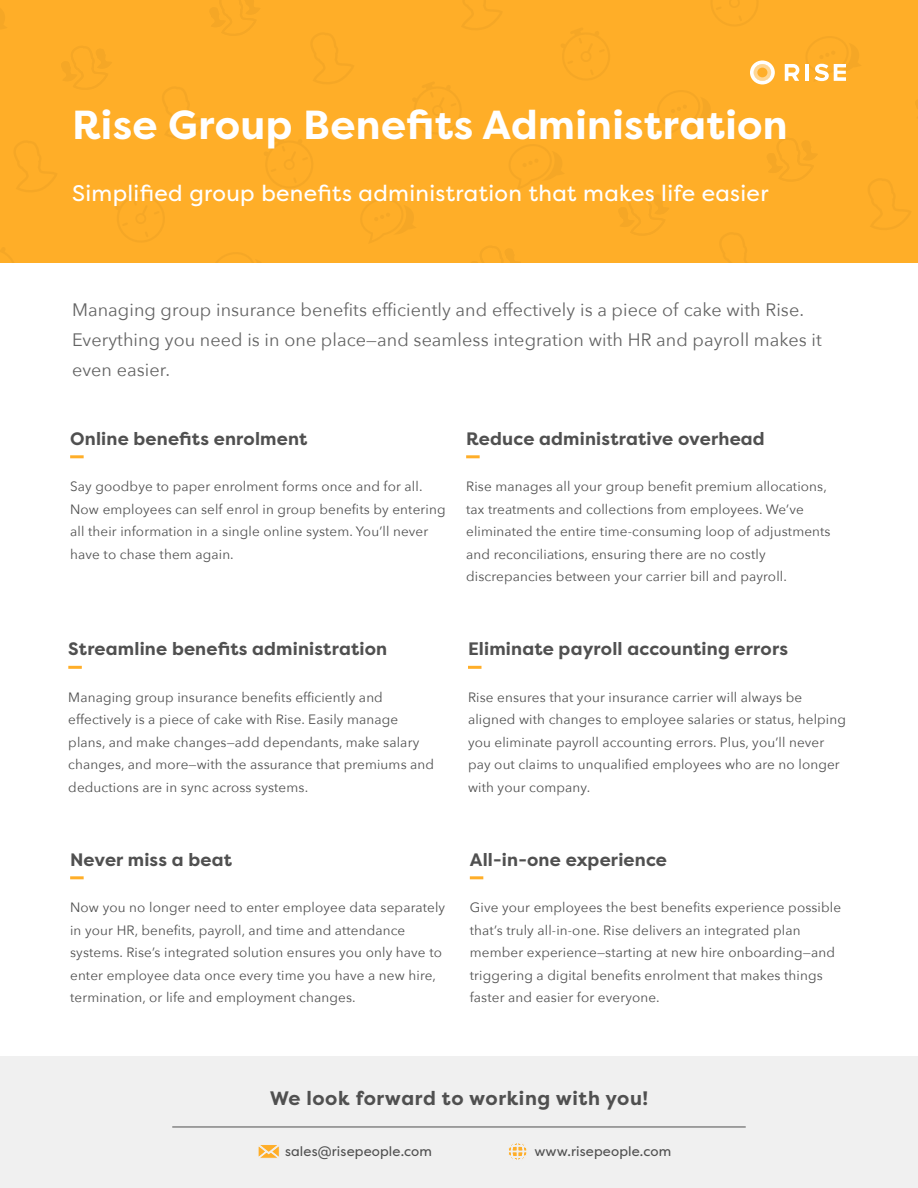
<style>
.page{position:relative;width:918px;height:1188px;background:#fff}
.page>*{position:absolute;margin:0;border:0;box-sizing:border-box;transform-origin:0 0}
.t1{font:700 40.5px "Filson Pro";letter-spacing:.01em;color:#fff}
.t2{font:22.5px "Filson Pro";letter-spacing:.015em;color:#fff}
.t3{font:700 19.5px "Filson Pro";letter-spacing:.03em;color:#505050}
.t4{font:18px/30px "Avenir Next";letter-spacing:.005em;color:#646464}
.t5{font:700 18px "Filson Pro";letter-spacing:.01em;color:#505050}
.t6{font:13.5px/22.5px "Avenir Next";letter-spacing:.01em;color:#505050}
.t7{font:13.5px "Filson Pro";letter-spacing:.01em;color:#505050}
</style>
<div class="page">
<div style="left:0;top:1056px;width:918px;height:132px;background:#f0f0f0"></div>
<svg style="left:508px;top:1143px;width:19px;height:17px"></svg>
<svg style="left:258px;top:1145px;width:22px;height:14px"></svg>
<hr style="left:172px;top:1127px;width:574px;height:1px;background:#505050">
<div style="left:0;top:0;width:918px;height:262px;background:#ffae28"></div>
<svg style="left:805px;top:63px;width:41px;height:19px"></svg>
<svg style="left:785px;top:64px;width:14px;height:17px"></svg>
<svg style="left:750px;top:60px;width:25px;height:24px"></svg>
<hr style="left:70px;top:455px;width:14px;height:3px;background:#ffae28">
<hr style="left:68px;top:666px;width:14px;height:3px;background:#ffae28">
<hr style="left:70px;top:876px;width:14px;height:3px;background:#ffae28">
<hr style="left:468px;top:666px;width:14px;height:3px;background:#ffae28">
<hr style="left:466px;top:455px;width:14px;height:3px;background:#ffae28">
<svg style="left:470px;top:876px;width:13px;height:3px"></svg>
<h1 class="t1" style="left:72px;top:100px;width:717px">Rise Group Benefits Administration</h1>
<h2 class="t2" style="left:72px;top:178px;width:698px">Simplified group benefits administration that makes life easier</h2>
<h3 class="t4" style="left:72px;top:294px;width:751px">Managing group insurance benefits efficiently and effectively is a piece of cake with Rise.<br>Everything you need is in one place—and seamless integration with HR and payroll makes it even easier.</h3>
<h3 class="t5" style="left:70px;top:427px;width:239px">Online benefits enrolment</h3>
<p class="t6" style="left:70px;top:475px;width:377px">Say goodbye to paper enrolment forms once and for all.<br>Now employees can self enrol in group benefits by entering all their information in a single online system. You’ll never have to chase them again.</p>
<h3 class="t5" style="left:466px;top:427px;width:300px">Reduce administrative overhead</h3>
<p class="t6" style="left:466px;top:475px;width:366px">Rise manages all your group benefit premium allocations, tax treatments and collections from employees. We’ve eliminated the entire time-consuming loop of adjustments and reconciliations, ensuring there are no costly discrepancies between your carrier bill and payroll.</p>
<h3 class="t5" style="left:68px;top:637px;width:320px">Streamline benefits administration</h3>
<p class="t6" style="left:68px;top:685px;width:367px">Managing group insurance benefits efficiently and effectively is a piece of cake with Rise. Easily manage plans, and make changes—add dependants, make salary changes, and more—with the assurance that premiums and deductions are in sync across systems.</p>
<h3 class="t5" style="left:468px;top:637px;width:322px">Eliminate payroll accounting errors</h3>
<p class="t6" style="left:468px;top:685px;width:380px">Rise ensures that your insurance carrier will always be aligned with changes to employee salaries or status, helping you eliminate payroll accounting errors. Plus, you’ll never pay out claims to unqualified employees who are no longer with your company.</p>
<h3 class="t5" style="left:70px;top:848px;width:163px">Never miss a beat</h3>
<p class="t6" style="left:70px;top:896px;width:376px">Now you no longer need to enter employee data separately in your HR, benefits, payroll, and time and attendance systems. Rise’s integrated solution ensures you only have to enter employee data once every time you have a new hire, termination, or life and employment changes.</p>
<h3 class="t5" style="left:470px;top:848px;width:199px">All-in-one experience</h3>
<p class="t6" style="left:470px;top:896px;width:373px">Give your employees the best benefits experience possible that’s truly all-in-one. Rise delivers an integrated plan member experience—starting at new hire onboarding—and triggering a digital benefits enrolment that makes things faster and easier for everyone.</p>
<h3 class="t3" style="left:270px;top:1086px;width:380px">We look forward to working with you!</h3>
<p class="t7" style="left:285px;top:1143px;width:149px">sales@risepeople.com</p>
<p class="t7" style="left:534px;top:1143px;width:138px">www.risepeople.com</p>
</div>
